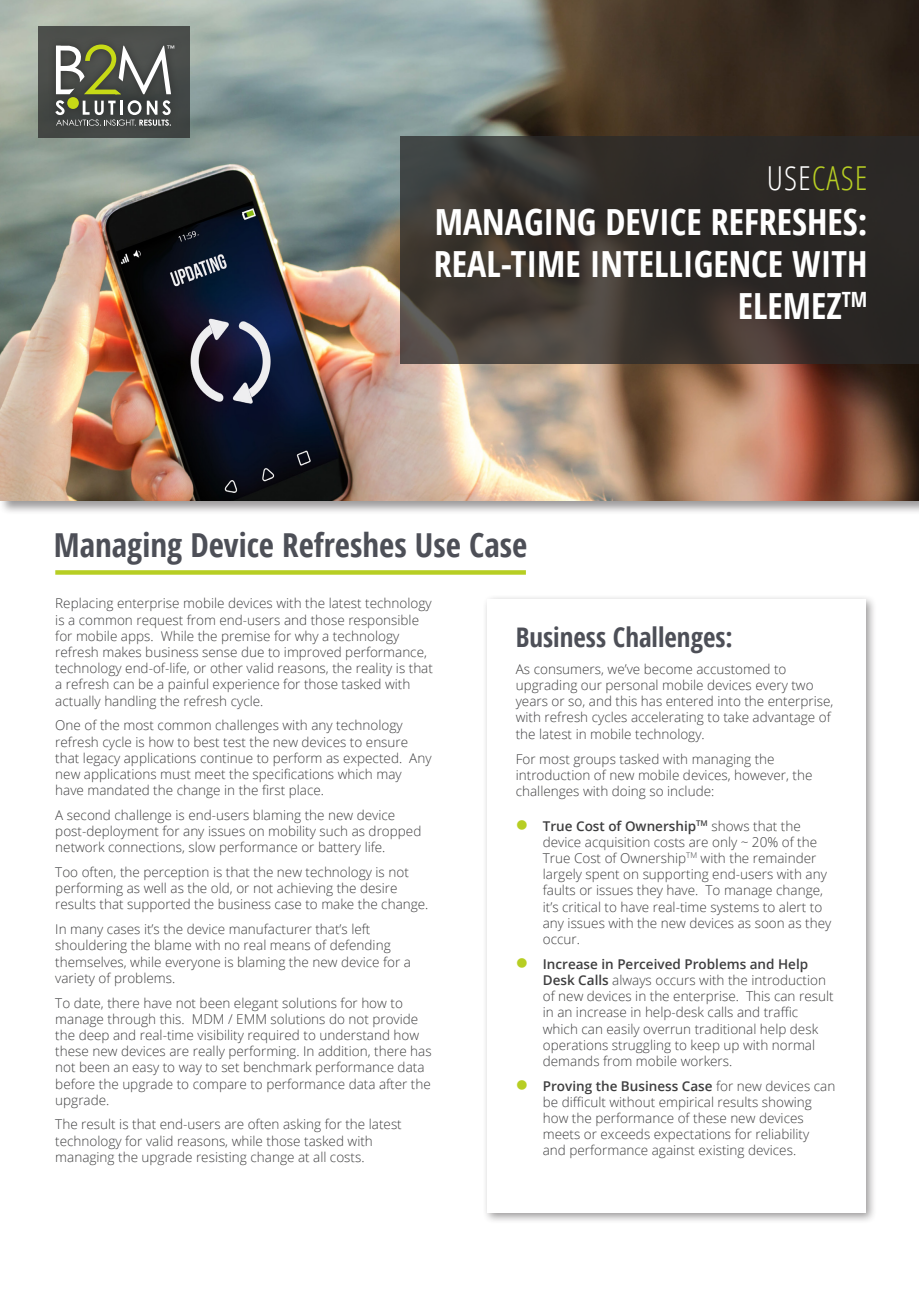
<style>
.page{position:relative;width:919px;height:1289px;background:#fff}
.page>*{position:absolute;margin:0;border:0;box-sizing:border-box;transform-origin:0 0}
.Slogan{font:700 condensed 36px/42px "Open Sans";color:#fff;text-align:right}
.t1{font:700 condensed 33px "Open Sans";color:#4d4f57}
.Study{font:300 condensed 33px "Open Sans";letter-spacing:.03em;color:#b7ce23}
.Title_2{font:700 condensed 27px "Open Sans";color:#4d4f57}
.Norm_Bullets{font:300 13.5px/16.2px "Open Sans";color:#3e3e3f}
.Text{font:300 13.5px/16.2px "Open Sans";color:#3e3e3f}
.t2{font:7.5px "Century Gothic";color:#fff}
.s1{color:#fff}
.s2{font-weight:600}
</style>
<div class="page">
<div style="left:482px;top:594px;width:395px;height:630px;background:#231f20;opacity:.45"></div>
<div style="left:487px;top:599px;width:378px;height:613px;background:#fff"></div>
<div style="left:0;top:0;width:918px;height:515px;background:#231f20;opacity:.45"></div>
<img style="left:0;top:0;width:918px;height:500px">
<svg style="left:55px;top:570px;width:471px;height:4px;background:#bad02e"></svg>
<svg style="left:400px;top:136px;width:518px;height:228px;background:#35312d"></svg>
<div style="left:39px;top:26px;width:151px;height:112px;background:#4a4d4a"></div>
<div style="left:48px;top:36px;width:134px;height:98px;background:#434644"></div>
<svg style="left:67px;top:97px;width:12px;height:12px"></svg>
<svg style="left:56px;top:44px;width:115px;height:50px"></svg>
<svg style="left:55px;top:100px;width:116px;height:26px"></svg>
<p class="t2" style="left:167px;top:43px;width:9px">™</p>
<p class="Study" style="left:766px;top:156px;width:102px"><span class="s1">USE</span>CASE</p>
<p class="Slogan" style="left:434px;top:200px;width:435px">MANAGING DEVICE REFRESHES:<br>REAL-TIME INTELLIGENCE WITH<br>ELEMEZ<sup>TM</sup></p>
<p class="t1" style="left:54px;top:522px;width:475px">Managing Device Refreshes Use Case</p>
<p class="Norm_Bullets" style="left:55px;top:595px;width:379px">Replacing enterprise mobile devices with the latest technology is a common request from end-users and those responsible for mobile apps. While the premise for why a technology refresh makes business sense due to improved performance, technology end-of-life, or other valid reasons, the reality is that a refresh can be a painful experience for those tasked with actually handling the refresh cycle.</p>
<p class="Norm_Bullets" style="left:55px;top:717px;width:378px">One of the most common challenges with any technology refresh cycle is how to best test the new devices to ensure that legacy applications continue to perform as expected. Any new applications must meet the specifications which may have mandated the change in the first place.</p>
<p class="Norm_Bullets" style="left:55px;top:806px;width:367px">A second challenge is end-users blaming the new device post-deployment for any issues on mobility such as dropped network connections, slow performance or battery life.</p>
<p class="Norm_Bullets" style="left:55px;top:863px;width:374px">Too often, the perception is that the new technology is not performing as well as the old, or not achieving the desire results that supported the business case to make the change.</p>
<p class="Norm_Bullets" style="left:55px;top:920px;width:357px">In many cases it’s the device manufacturer that’s left shouldering the blame with no real means of defending themselves, while everyone is blaming the new device for a variety of problems.</p>
<p class="Norm_Bullets" style="left:55px;top:994px;width:378px">To date, there have not been elegant solutions for how to manage through this. MDM / EMM solutions do not provide the deep and real-time visibility required to understand how these new devices are really performing. In addition, there has not been an easy to way to set benchmark performance data before the upgrade to compare to performance data after the upgrade.</p>
<p class="Norm_Bullets" style="left:55px;top:1116px;width:348px">The result is that end-users are often asking for the latest technology for valid reasons, while those tasked with managing the upgrade resisting change at all costs.</p>
<p class="Title_2" style="left:515px;top:618px;width:218px">Business Challenges:</p>
<p class="Text" style="left:515px;top:660px;width:319px">As consumers, we’ve become accustomed to upgrading our personal mobile devices every two years or so, and this has entered into the enterprise, with refresh cycles accelerating to take advantage of the latest in mobile technology.</p>
<p class="Text" style="left:515px;top:750px;width:298px">For most groups tasked with managing the introduction of new mobile devices, however, the challenges with doing so include:</p>
<p class="Norm_Bullets" style="left:542px;top:817px;width:290px"><span class="s2">True Cost of Ownership</span><sup>TM</sup> shows that the device acquisition costs are only ~ 20% of the True Cost of Ownership<sup>TM</sup> with the remainder largely spent on supporting end-users with any faults or issues they have. To manage change, it’s critical to have real-time systems to alert to any issues with the new devices as soon as they occur.</p>
<p class="Norm_Bullets" style="left:542px;top:955px;width:292px"><span class="s2">Increase in Perceived Problems and Help Desk Calls</span> always occurs with the introduction of new devices in the enterprise. This can result in an increase in help-desk calls and traffic which can easily overrun traditional help desk operations struggling to keep up with normal demands from mobile workers.</p>
<p class="Norm_Bullets" style="left:542px;top:1077px;width:294px"><span class="s2">Proving the Business Case</span> for new devices can be difficult without empirical results showing how the performance of these new devices meets or exceeds expectations for reliability and performance against existing devices.</p>
</div>
